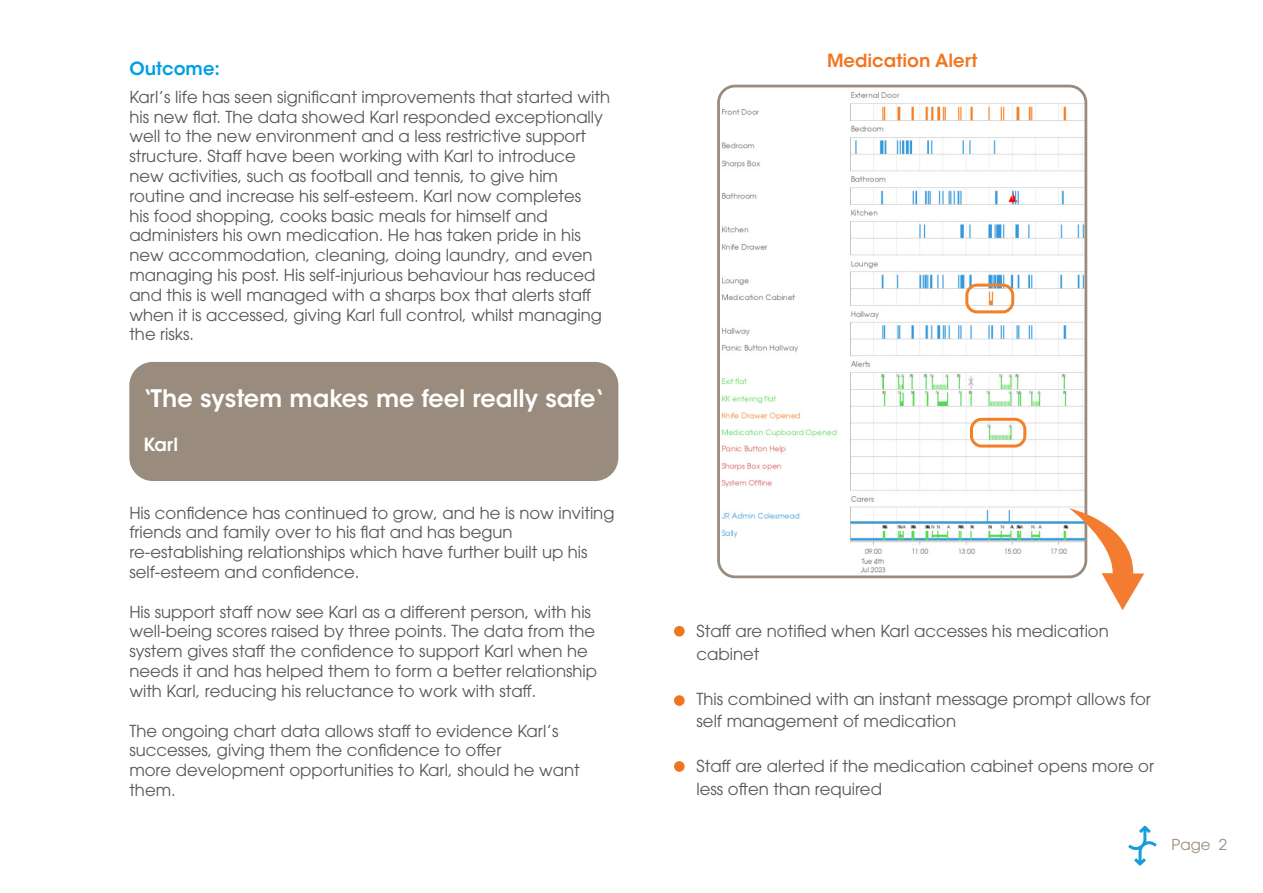
<style>
.page{position:relative;width:1263px;height:893px;background:#fff}
.page>*{position:absolute;margin:0;border:0;box-sizing:border-box;transform-origin:0 0}
.t1{font:600 24px "ITC Avant Garde Std";color:#fff}
.t2{font:600 18px "ITC Avant Garde Std";color:#ef761f}
.t3{font:600 18px "ITC Avant Garde Std";color:#009fe3}
.t4{font:600 18px "ITC Avant Garde Std";color:#fff}
.t5{font:16.5px/19.8px "ITC Avant Garde Pro";color:#575757}
.t6{font:15px "ITC Avant Garde Pro";color:#998b7d}
</style>
<div class="page">
<img style="left:721px;top:86px;width:365px;height:491px">
<div style="left:717px;top:85px;width:370px;height:493px;border:3px solid #998b7d;border-radius:17px"></div>
<div style="left:965px;top:284px;width:49px;height:29px;border:3px solid #f48026;border-radius:10px"></div>
<div style="left:970px;top:418px;width:56px;height:30px;border:3px solid #f48026;border-radius:10px"></div>
<svg style="left:1069px;top:508px;width:75px;height:102px"></svg>
<div style="left:674px;top:626px;width:11px;height:11px;background:#ef761f;border-radius:50%"></div>
<div style="left:674px;top:695px;width:11px;height:11px;background:#ef761f;border-radius:50%"></div>
<div style="left:674px;top:761px;width:11px;height:11px;background:#ef761f;border-radius:50%"></div>
<svg style="left:1128px;top:826px;width:29px;height:40px"></svg>
<div style="left:1121px;top:852px;width:13px;height:23px;background:#fff"></div>
<div style="left:129px;top:362px;width:489px;height:119px;background:#998b7d;border-radius:23px"></div>
<div style="left:738px;top:527px;width:27px;height:14px;background:#fff"></div>
<p class="t3" style="left:129px;top:57px;width:92px">Outcome:</p>
<p class="t5" style="left:129px;top:87px;width:482px">Karl’s life has seen significant improvements that started with his new flat. The data showed Karl responded exceptionally well to the new environment and a less restrictive support structure. Staff have been working with Karl to introduce new activities, such as football and tennis, to give him routine and increase his self-esteem. Karl now completes<br>his food shopping, cooks basic meals for himself and administers his own medication. He has taken pride in his new accommodation, cleaning, doing laundry, and even managing his post. His self-injurious behaviour has reduced and this is well managed with a sharps box that alerts staff when it is accessed, giving Karl full control, whilst managing the risks.</p>
<p class="t1" style="left:143px;top:383px;width:461px">‘The system makes me feel really safe‘</p>
<p class="t4" style="left:143px;top:433px;width:36px">Karl</p>
<p class="t5" style="left:129px;top:502px;width:487px">His confidence has continued to grow, and he is now inviting friends and family over to his flat and has begun</p>
<p class="t5" style="left:129px;top:542px;width:460px">re-establishing relationships which have further built up his</p>
<p class="t5" style="left:129px;top:562px;width:232px">self-esteem and confidence.</p>
<p class="t5" style="left:129px;top:601px;width:469px">His support staff now see Karl as a different person, with his well-being scores raised by three points. The data from the system gives staff the confidence to support Karl when he needs it and has helped them to form a better relationship with Karl, reducing his reluctance to work with staff.</p>
<p class="t5" style="left:129px;top:720px;width:431px">The ongoing chart data allows staff to evidence Karl’s</p>
<p class="t5" style="left:129px;top:740px;width:373px">successes, giving them the confidence to offer</p>
<p class="t5" style="left:129px;top:760px;width:452px">more development opportunities to Karl, should he want</p>
<p class="t5" style="left:129px;top:780px;width:48px">them.</p>
<p class="t2" style="left:827px;top:49px;width:152px">Medication Alert</p>
<p class="t5" style="left:696px;top:620px;width:414px;line-height:22.5px">Staff are notified when Karl accesses his medication cabinet</p>
<p class="t5" style="left:696px;top:687px;width:456px;line-height:22.5px">This combined with an instant message prompt allows for self management of medication</p>
<p class="t5" style="left:696px;top:755px;width:459px;line-height:22.5px">Staff are alerted if the medication cabinet opens more or less often than required</p>
<p class="t6" style="left:1171px;top:835px;width:57px">Page 2</p>
</div>
